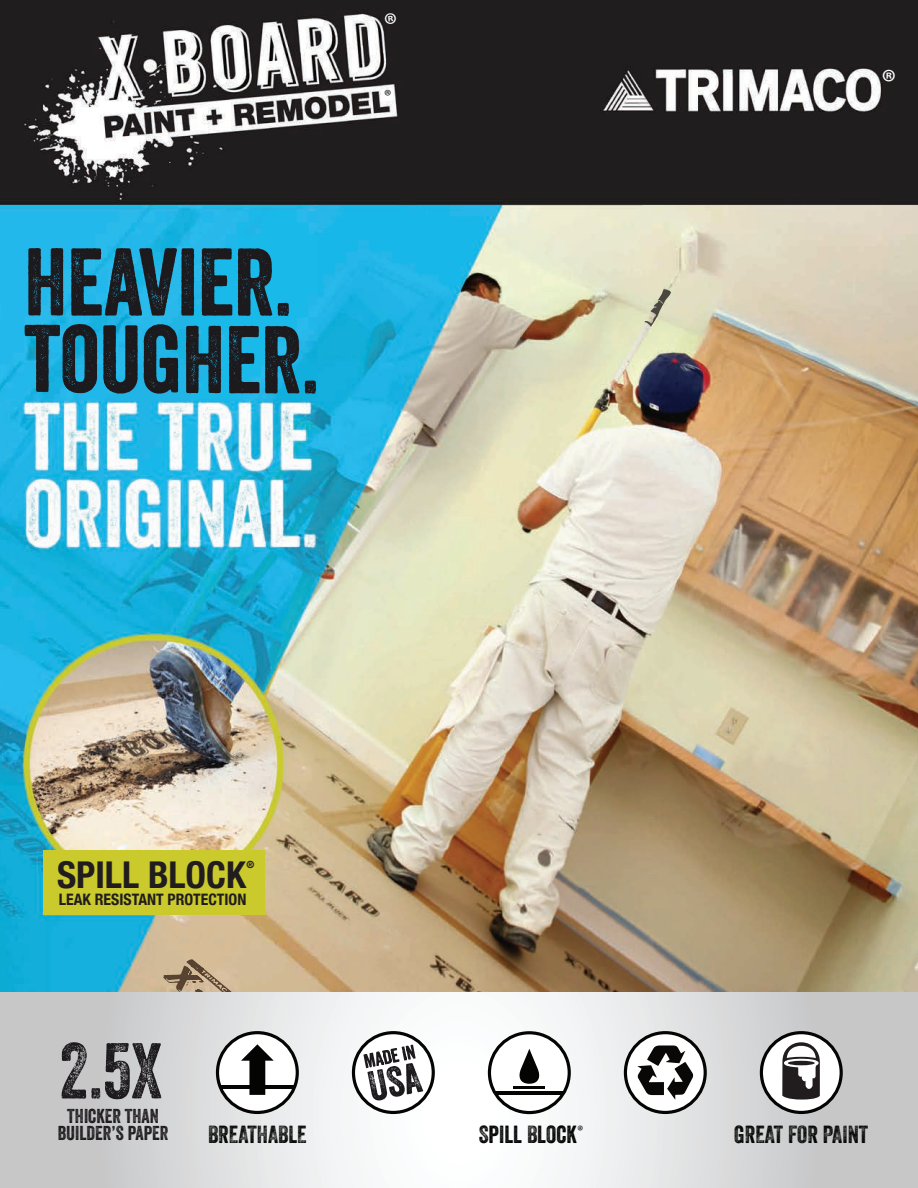
<style>
.page{position:relative;width:918px;height:1188px;background:#fff}
.page>*{position:absolute;margin:0;border:0;box-sizing:border-box;transform-origin:0 0}
.t1{font:700 condensed 36.9px "Helvetica Neue";color:#211d1e}
.t2{font:35.4px "Myriad Pro";color:#fff}
.t3{font:24px "Veneer Two";color:#040503}
.t4{font:19.5px/17.5px "Veneer Two";color:#1d1a1e;text-align:center}
.t5{font:700 condensed 15.75px "Helvetica Neue";color:#211d1e}
.t6{font:700 condensed 9.9px "Helvetica Neue";color:#211d1e}
.t7{font:8.7px "Veneer Two";color:#040503}
</style>
<div class="page">
<img style="left:0;top:0;width:918px;height:992px">
<svg style="left:28px;top:248px;width:261px;height:68px;background:#1e5f77"></svg>
<svg style="left:25px;top:324px;width:291px;height:70px;background:#1d6079"></svg>
<svg style="left:163px;top:959px;width:69px;height:33px;background:#b29b7d"></svg>
<svg style="left:644px;top:289px;width:27px;height:38px"></svg>
<div style="left:43px;top:851px;width:221px;height:64px;background:#caca2c"></div>
<svg style="left:0;top:992px;width:918px;height:196px"></svg>
<svg style="left:62px;top:1042px;width:99px;height:57px;background:#818082"></svg>
<svg style="left:625px;top:1033px;width:80px;height:79px"></svg>
<div style="left:624px;top:1031px;width:83px;height:83px;border:3px solid #040503;border-radius:50%"></div>
<svg style="left:638px;top:1046px;width:55px;height:54px"></svg>
<svg style="left:353px;top:1033px;width:80px;height:79px"></svg>
<div style="left:352px;top:1031px;width:83px;height:83px;border:3px solid #040503;border-radius:50%"></div>
<svg style="left:363px;top:1045px;width:60px;height:55px"></svg>
<div style="left:761px;top:1033px;width:80px;height:79px;background:#fff;border-radius:50%"></div>
<div style="left:760px;top:1031px;width:83px;height:83px;border:3px solid #040503;border-radius:50%"></div>
<svg style="left:782px;top:1042px;width:38px;height:58px"></svg>
<hr style="left:788px;top:1061px;width:27px;height:4px;background:#211d1e;border-radius:50%">
<div style="left:217px;top:1033px;width:80px;height:79px;background:#fff;border-radius:50%"></div>
<div style="left:216px;top:1031px;width:83px;height:83px;border:3px solid #040503;border-radius:50%"></div>
<hr style="left:221px;top:1086px;width:72px;height:3px;background:#040503">
<svg style="left:241px;top:1044px;width:33px;height:51px"></svg>
<div style="left:489px;top:1033px;width:80px;height:80px;background:#fff;border-radius:50%"></div>
<div style="left:488px;top:1031px;width:83px;height:83px;border:3px solid #040503;border-radius:50%"></div>
<svg style="left:519px;top:1049px;width:21px;height:35px"></svg>
<hr style="left:513px;top:1086px;width:32px;height:3px;background:#040503">
<hr style="left:493px;top:1092px;width:71px;height:3px;background:#040503">
<svg style="left:385px;top:13px;width:12px;height:11px"></svg>
<svg style="left:385px;top:89px;width:6px;height:6px"></svg>
<h2 class="t2" style="left:881px;top:60px;width:16px">®</h2>
<h1 class="t1" style="left:57px;top:844px;width:190px">SPILL BLOCK</h1>
<p class="t6" style="left:247px;top:857px;width:9px">®</p>
<p class="t5" style="left:59px;top:886px;width:189px">LEAK RESISTANT PROTECTION</p>
<p class="t4" style="left:58px;top:1107px;width:112px">THICKER THAN<br>BUILDER’S PAPER</p>
<p class="t3" style="left:479px;top:1120px;width:100px">SPILL BLOCK</p>
<p class="t7" style="left:578px;top:1124px;width:7px">®</p>
<p class="t3" style="left:208px;top:1120px;width:100px">BREATHABLE</p>
<p class="t3" style="left:734px;top:1120px;width:135px">GREAT FOR PAINT</p>
</div>
